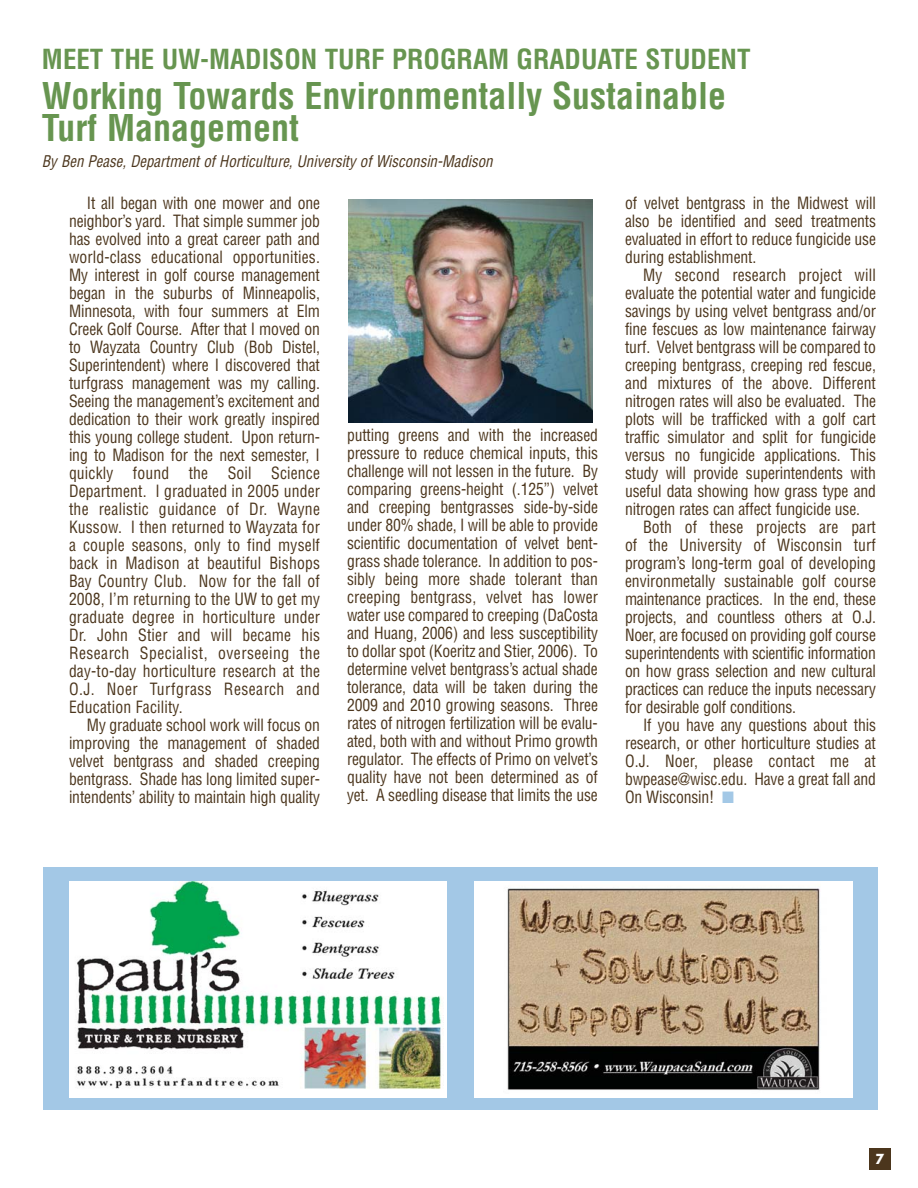
<style>
.page{position:relative;width:918px;height:1188px;background:#fff}
.page>*{position:absolute;margin:0;border:0;box-sizing:border-box;transform-origin:0 0}
.t1{font:700 condensed 36px/31.5px "Helvetica";color:#679550}
.t2{font:700 condensed 27px "Helvetica";color:#679550}
.t3{font:condensed 16.5px/18px "Helvetica";letter-spacing:-.01em;color:#4c361d;text-align:justify;scale:.95 1}
.t4{font:condensed 16.5px "Helvetica";letter-spacing:.01em;color:#4c361d;scale:.95 1}
.t5{font:condensed 16.5px "Helvetica";letter-spacing:.03em;color:#4c361d;scale:.95 1}
.t6{font:condensed 16.5px "Helvetica";letter-spacing:.015em;color:#4c361d;scale:.95 1}
.t7{font:italic condensed 15.75px "Helvetica";color:#4c361d;scale:.95 1}
.t8{font:700 13.5px "Futura";color:#fff;scale:.95 1}
.s1{color:#a3c8e6}
</style>
<div class="page">
<div style="left:869px;top:1148px;width:22px;height:22px;background:#4c361d"></div>
<div style="left:43px;top:867px;width:834px;height:243px;background:#a3c8e6"></div>
<div style="left:69px;top:881px;width:378px;height:216px;background:#fff"></div>
<img style="left:76px;top:881px;width:365px;height:208px">
<div style="left:474px;top:881px;width:378px;height:216px;background:#fff"></div>
<img style="left:507px;top:888px;width:313px;height:202px">
<img style="left:349px;top:200px;width:243px;height:223px">
<p class="t2" style="left:42px;top:49px;width:710px">MEET THE UW-MADISON TURF PROGRAM GRADUATE STUDENT</p>
<p class="t1" style="left:42px;top:83px;width:686px">Working Towards Environmentally Sustainable<br>Turf Management</p>
<p class="t7" style="left:42px;top:155px;width:479px">By Ben Pease, Department of Horticulture, University of Wisconsin-Madison</p>
<p class="t3" style="left:87px;top:195px;width:247px">It all began with one mower and one</p>
<p class="t3" style="left:69px;top:213px;width:266px">neighbor’s yard. That simple summer job</p>
<p class="t3" style="left:69px;top:231px;width:266px">has evolved into a great career path and</p>
<p class="t3" style="left:69px;top:249px;width:266px">world-class educational opportunities.</p>
<p class="t3" style="left:69px;top:267px;width:266px">My interest in golf course management</p>
<p class="t3" style="left:69px;top:285px;width:266px">began in the suburbs of Minneapolis,</p>
<p class="t3" style="left:69px;top:303px;width:266px">Minnesota, with four summers at Elm</p>
<p class="t3" style="left:69px;top:321px;width:266px">Creek Golf Course. After that I moved on</p>
<p class="t3" style="left:69px;top:339px;width:266px">to Wayzata Country Club (Bob Distel,</p>
<p class="t3" style="left:69px;top:357px;width:266px">Superintendent) where I discovered that</p>
<p class="t3" style="left:69px;top:375px;width:266px">turfgrass management was my calling.</p>
<p class="t3" style="left:69px;top:393px;width:266px">Seeing the management’s excitement and</p>
<p class="t3" style="left:69px;top:411px;width:266px">dedication to their work greatly inspired</p>
<p class="t3" style="left:69px;top:429px;width:266px">this young college student. Upon return-</p>
<p class="t3" style="left:69px;top:447px;width:266px">ing to Madison for the next semester, I</p>
<p class="t4" style="left:69px;top:466px;width:266px">quickly found the Soil Science</p>
<p class="t4" style="left:69px;top:484px;width:266px">Department. I graduated in 2005 under</p>
<p class="t6" style="left:69px;top:502px;width:266px">the realistic guidance of Dr. Wayne</p>
<p class="t4" style="left:69px;top:520px;width:266px">Kussow. I then returned to Wayzata for</p>
<p class="t4" style="left:69px;top:538px;width:266px">a couple seasons, only to find myself</p>
<p class="t4" style="left:69px;top:556px;width:266px">back in Madison at beautiful Bishops</p>
<p class="t4" style="left:69px;top:574px;width:266px">Bay Country Club. Now for the fall of</p>
<p class="t4" style="left:69px;top:592px;width:266px">2008, I’m returning to the UW to get my</p>
<p class="t4" style="left:69px;top:610px;width:266px">graduate degree in horticulture under</p>
<p class="t4" style="left:69px;top:628px;width:266px">Dr. John Stier and will became his</p>
<p class="t5" style="left:69px;top:646px;width:266px">Research Specialist, overseeing the</p>
<p class="t4" style="left:69px;top:664px;width:266px">day-to-day horticulture research at the</p>
<p class="t5" style="left:69px;top:682px;width:266px">O.J. Noer Turfgrass Research and</p>
<p class="t4" style="left:69px;top:700px;width:121px">Education Facility.</p>
<p class="t3" style="left:87px;top:717px;width:247px">My graduate school work will focus on</p>
<p class="t3" style="left:69px;top:735px;width:266px">improving the management of shaded</p>
<p class="t3" style="left:69px;top:753px;width:266px">velvet bentgrass and shaded creeping</p>
<p class="t3" style="left:69px;top:771px;width:266px">bentgrass. Shade has long limited super-</p>
<p class="t3" style="left:69px;top:789px;width:266px">intendents’ ability to maintain high quality</p>
<p class="t3" style="left:625px;top:195px;width:266px">of velvet bentgrass in the Midwest will</p>
<p class="t3" style="left:625px;top:213px;width:266px">also be identified and seed treatments</p>
<p class="t3" style="left:625px;top:231px;width:266px">evaluated in effort to reduce fungicide use</p>
<p class="t3" style="left:625px;top:249px;width:140px">during establishment.</p>
<p class="t4" style="left:643px;top:268px;width:247px">My second research project will</p>
<p class="t3" style="left:625px;top:285px;width:266px">evaluate the potential water and fungicide</p>
<p class="t3" style="left:625px;top:303px;width:266px">savings by using velvet bentgrass and/or</p>
<p class="t3" style="left:625px;top:321px;width:266px">fine fescues as low maintenance fairway</p>
<p class="t3" style="left:625px;top:339px;width:266px">turf. Velvet bentgrass will be compared to</p>
<p class="t3" style="left:625px;top:357px;width:266px">creeping bentgrass, creeping red fescue,</p>
<p class="t3" style="left:625px;top:375px;width:266px">and mixtures of the above. Different</p>
<p class="t3" style="left:625px;top:393px;width:266px">nitrogen rates will also be evaluated. The</p>
<p class="t3" style="left:625px;top:411px;width:266px">plots will be trafficked with a golf cart</p>
<p class="t3" style="left:625px;top:429px;width:266px">traffic simulator and split for fungicide</p>
<p class="t3" style="left:625px;top:447px;width:266px">versus no fungicide applications. This</p>
<p class="t3" style="left:625px;top:465px;width:266px">study will provide superintendents with</p>
<p class="t3" style="left:625px;top:483px;width:266px">useful data showing how grass type and</p>
<p class="t3" style="left:625px;top:501px;width:249px">nitrogen rates can affect fungicide use.</p>
<p class="t3" style="left:643px;top:519px;width:247px">Both of these projects are part</p>
<p class="t3" style="left:625px;top:537px;width:266px">of the University of Wisconsin turf</p>
<p class="t3" style="left:625px;top:555px;width:266px">program’s long-term goal of developing</p>
<p class="t3" style="left:625px;top:573px;width:266px">environmetally sustainable golf course</p>
<p class="t3" style="left:625px;top:591px;width:266px">maintenance practices. In the end, these</p>
<p class="t3" style="left:625px;top:609px;width:266px">projects, and countless others at O.J.</p>
<p class="t3" style="left:625px;top:627px;width:266px">Noer, are focused on providing golf course</p>
<p class="t3" style="left:625px;top:645px;width:266px">superintendents with scientific information</p>
<p class="t3" style="left:625px;top:663px;width:266px">on how grass selection and new cultural</p>
<p class="t3" style="left:625px;top:681px;width:266px">practices can reduce the inputs necessary</p>
<p class="t3" style="left:625px;top:699px;width:182px">for desirable golf conditions.</p>
<p class="t3" style="left:643px;top:717px;width:247px">If you have any questions about this</p>
<p class="t3" style="left:625px;top:735px;width:266px">research, or other horticulture studies at</p>
<p class="t4" style="left:625px;top:754px;width:266px">O.J. Noer, please contact me at</p>
<p class="t3" style="left:625px;top:771px;width:266px">bwpease@wisc.edu. Have a great fall and</p>
<p class="t3" style="left:625px;top:789px;width:116px">On Wisconsin! <span class="s1">■</span></p>
<p class="t3" style="left:347px;top:428px;width:266px">putting greens and with the increased pressure to reduce chemical inputs, this challenge will not lessen in the future. By comparing greens-height (.125”) velvet and creeping bentgrasses side-by-side under 80% shade, I will be able to provide scientific documentation of velvet bent&shy;grass shade tolerance. In addition to pos&shy;sibly being more shade tolerant than creeping bentgrass, velvet has lower water use compared to creeping (DaCosta and Huang, 2006) and less susceptibility to dollar spot (Koeritz and Stier, 2006). To determine velvet bentgrass’s actual shade tolerance, data will be taken during the 2009 and 2010 growing seasons. Three rates of nitrogen fertilization will be evalu&shy;ated, both with and without Primo growth regulator. The effects of Primo on velvet’s quality have not been determined as of yet. A seedling disease that limits the use</p>
<p class="t8" style="left:876px;top:1152px;width:11px">7</p>
</div>
